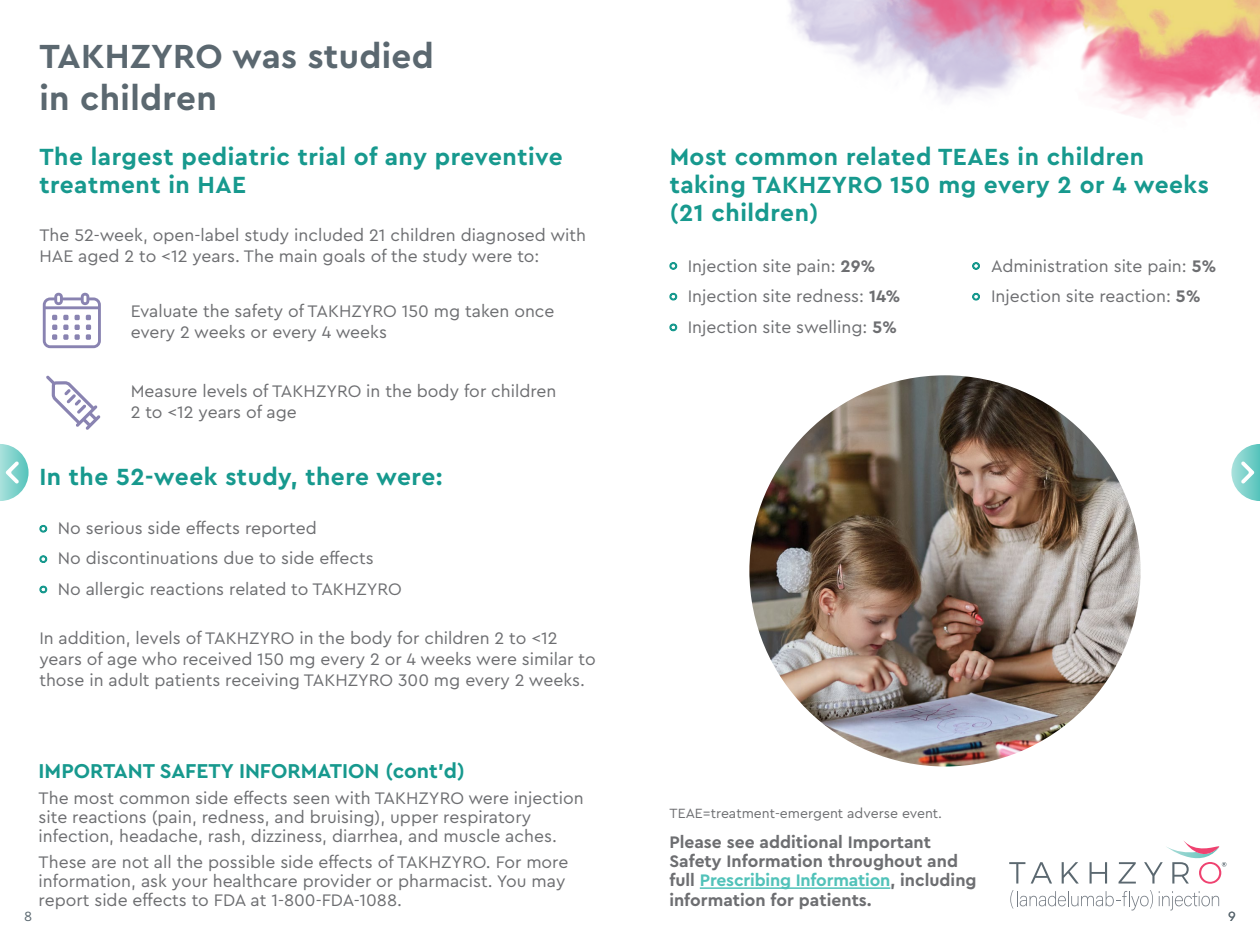
<style>
.page{position:relative;width:1260px;height:945px;background:#fff}
.page>*{position:absolute;margin:0;border:0;box-sizing:border-box;transform-origin:0 0}
.t1{font:700 35px/42px "Cera Pro";letter-spacing:.01em;color:#5b6870}
.t2{font:700 24.5px/28px "Cera Pro";letter-spacing:.02em;color:#17998e}
.t3{font:700 21px "Cera Pro";color:#17998e}
.t4{font:17.5px/30.6px "Cera Pro";color:#6d6e71}
.t5{font:700 17.5px/19.2px "Cera Pro";color:#6d6e71}
.t6{font:14px "Cera Pro";color:#6d6e71}
.t7{font:14px "Cera Pro";color:#5b6870}
.s1{font-weight:700}
.s2{color:#51c2b9}
</style>
<div class="page">
<img style="left:854px;top:0;width:406px;height:120px">
<svg style="left:1009px;top:862px;width:16px;height:22px"></svg>
<svg style="left:1031px;top:862px;width:21px;height:22px"></svg>
<svg style="left:1062px;top:862px;width:17px;height:22px"></svg>
<svg style="left:1090px;top:862px;width:17px;height:22px"></svg>
<svg style="left:1119px;top:862px;width:17px;height:22px"></svg>
<svg style="left:1010px;top:890px;width:143px;height:20px"></svg>
<svg style="left:1159px;top:891px;width:60px;height:20px"></svg>
<svg style="left:1144px;top:840px;width:82px;height:44px"></svg>
<svg style="left:43px;top:293px;width:58px;height:55px"></svg>
<svg style="left:46px;top:376px;width:54px;height:54px"></svg>
<img style="left:749px;top:375px;width:392px;height:392px;border-radius:196px">
<hr style="left:700px;top:887px;width:190px;height:2px;background:#51c2b9">
<svg style="left:39px;top:524px;width:9px;height:9px"></svg>
<svg style="left:39px;top:555px;width:9px;height:8px"></svg>
<svg style="left:39px;top:585px;width:9px;height:9px"></svg>
<svg style="left:669px;top:262px;width:9px;height:8px"></svg>
<svg style="left:669px;top:292px;width:9px;height:9px"></svg>
<svg style="left:669px;top:323px;width:9px;height:9px"></svg>
<svg style="left:972px;top:262px;width:8px;height:8px"></svg>
<svg style="left:972px;top:292px;width:8px;height:9px"></svg>
<svg style="left:0;top:444px;width:29px;height:57px"></svg>
<svg style="left:1231px;top:444px;width:29px;height:57px"></svg>
<h1 class="t1" style="left:39px;top:33px;width:396px">TAKHZYRO was studied in children</h1>
<h2 class="t2" style="left:39px;top:142px;width:525px">The largest pediatric trial of any preventive treatment in HAE</h2>
<p class="t4" style="left:39px;top:224px;width:548px;line-height:21px">The 52-week, open-label study included 21 children diagnosed with<br>HAE aged 2 to &lt;12 years. The main goals of the study were to:</p>
<p class="t4" style="left:131px;top:300px;width:425px;line-height:21px">Evaluate the safety of TAKHZYRO 150 mg taken once every 2 weeks or every 4 weeks</p>
<p class="t4" style="left:131px;top:380px;width:427px;line-height:21px">Measure levels of TAKHZYRO in the body for children<br>2 to &lt;12 years of age</p>
<h2 class="t2" style="left:39px;top:461px;width:405px">In the 52-week study, there were:</h2>
<p class="t4" style="left:58px;top:512px;width:345px">No serious side effects reported<br>No discontinuations due to side effects<br>No allergic reactions related to TAKHZYRO</p>
<p class="t4" style="left:39px;top:627px;width:558px;line-height:21px">In addition, levels of TAKHZYRO in the body for children 2 to &lt;12 years of age who received 150 mg every 2 or 4 weeks were similar to those in adult patients receiving TAKHZYRO 300 mg every 2 weeks.</p>
<p class="t3" style="left:39px;top:757px;width:428px">IMPORTANT SAFETY INFORMATION (cont'd)</p>
<p class="t4" style="left:39px;top:788px;width:547px;line-height:19.2px">The most common side effects seen with TAKHZYRO were injection site reactions (pain, redness, and bruising), upper respiratory infection, headache, rash, dizziness, diarrhea, and muscle aches.</p>
<p class="t4" style="left:39px;top:852px;width:531px;line-height:19.2px">These are not all the possible side effects of TAKHZYRO. For more information, ask your healthcare provider or pharmacist. You may report side effects to FDA at 1-800-FDA-1088.</p>
<h2 class="t2" style="left:670px;top:142px;width:541px">Most common related TEAEs in children taking TAKHZYRO 150 mg every 2 or 4 weeks (21 children)</h2>
<p class="t4" style="left:991px;top:250px;width:227px">Administration site pain: <span class="s1">5%<br></span>Injection site reaction: <span class="s1">5%</span></p>
<p class="t4" style="left:688px;top:250px;width:214px">Injection site pain: <span class="s1">29%<br></span>Injection site redness: <span class="s1">14%<br></span>Injection site swelling: <span class="s1">5%</span></p>
<p class="t6" style="left:670px;top:804px;width:274px">TEAE=treatment-emergent adverse event.</p>
<p class="t5" style="left:669px;top:832px;width:309px">Please see additional Important Safety Information throughout and full <span class="s2">Prescribing Information</span>, including information for patients.</p>
<p class="t7" style="left:24px;top:907px;width:10px">8</p>
<p class="t7" style="left:1228px;top:907px;width:9px">9</p>
</div>
